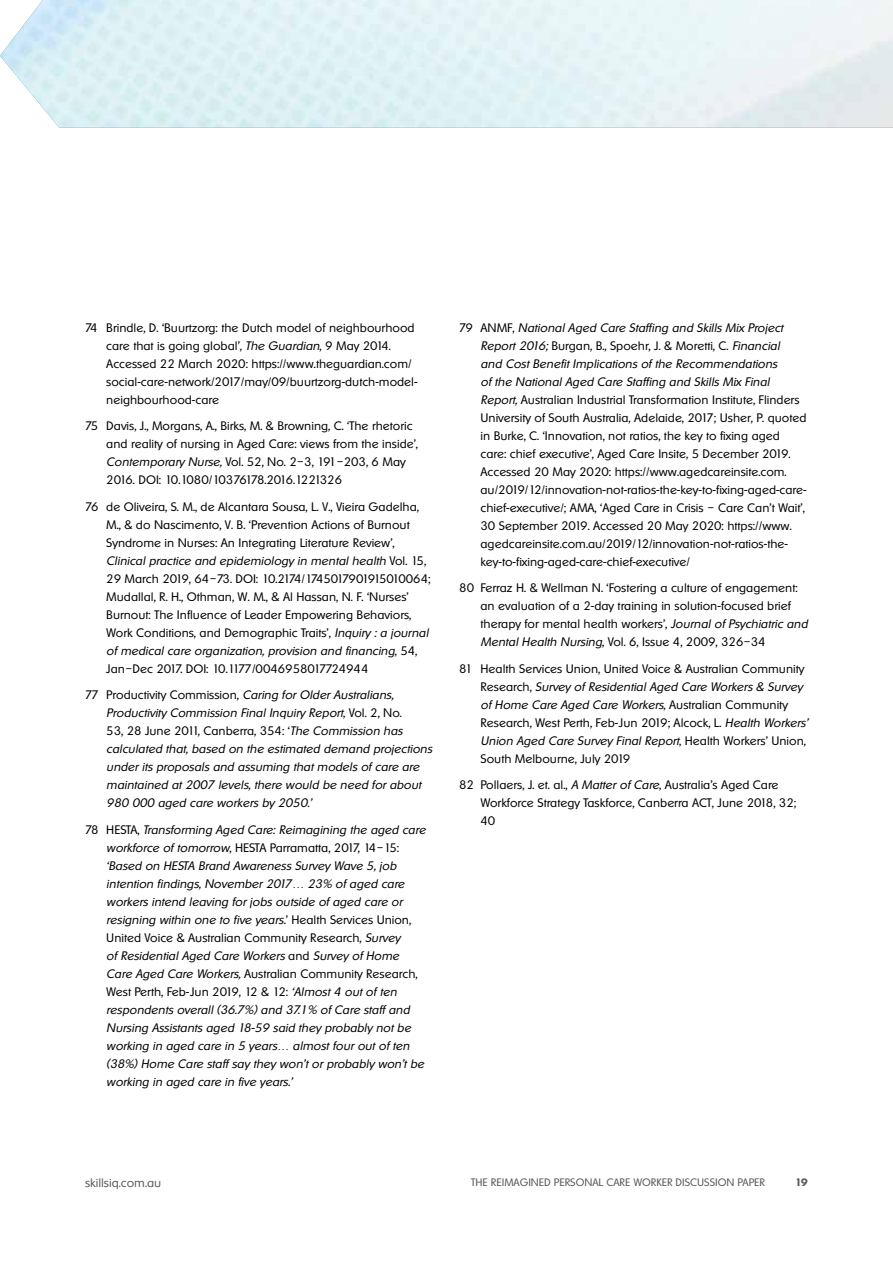
<style>
.page{position:relative;width:893px;height:1263px;background:#fff}
.page>*{position:absolute;margin:0;border:0;box-sizing:border-box;transform-origin:0 0}
.t1{font:300 12px/18px "Ornitons Serial";color:#000}
.t2{font:italic 300 12px/18px "Ornitons Serial";color:#000}
.t3{font:300 12px "Ornitons Serial";color:#58595b}
.t4{font:300 10.5px "Ornitons Serial";color:#58595b}
.t5{font:700 10.5px "Ornitons Serial";color:#58595b}
.s1{font-style:italic}
.s2{font-style:normal}
</style>
<div class="page">
<p class="t1" style="left:106px;top:318px;width:313px;text-indent:-21px">74 Brindle, D. ‘Buurtzorg: the Dutch model of neighbourhood care that is going global’, <span class="s1">The Guardian</span>, 9 May 2014.<br>Accessed 22 March 2020: https://www.theguardian.com/ social-care-network/2017/may/09/buurtzorg-dutch-model&shy;neighbourhood-care</p>
<p class="t1" style="left:106px;top:417px;width:313px;text-indent:-21px">75 Davis, J., Morgans, A., Birks, M. &amp; Browning, C. ‘The rhetoric and reality of nursing in Aged Care: views from the inside’, <span class="s1">Contemporary Nurse,</span> Vol. 52, No. 2–3, 191–203, 6 May 2016. DOI: 10.1080/10376178.2016.1221326</p>
<p class="t1" style="left:106px;top:497px;width:326px;text-indent:-21px">76 de Oliveira, S. M., de Alcantara Sousa, L. V., Vieira Gadelha, M., &amp; do Nascimento, V. B. ‘Prevention Actions of Burnout Syndrome in Nurses: An Integrating Literature Review’, <span class="s1">Clinical practice and epidemiology in mental health</span> Vo l . 15 , 29 March 2019, 64–73. DOI: 10.2174/1745017901915010064; Mudallal, R. H., Othman, W. M., &amp; Al Hassan, N. F. ‘Nurses’ Burnout: The Influence of Leader Empowering Behaviors, Work Conditions, and Demographic Traits’, <span class="s1">Inquiry : a journal of medical care organization, provision and financing</span>, 5 4 , Jan–Dec 2017. DOI: 10.1177/0046958017724944</p>
<p class="t2" style="left:106px;top:686px;width:330px;text-indent:-21px"><span class="s2">77 Productivity Commission,</span> Caring for Older Australians, Productivity Commission Final Inquiry Report<span class="s2">, Vo l . 2 , N o .<br>53, 28 June 2011, Canberra, 354: ‘</span>The Commission has calculated that, based on the estimated demand projections under its proposals and assuming that models of care are maintained at 2007 levels, there would be need for about 980 000 aged care workers by 2050.’</p>
<p class="t2" style="left:106px;top:820px;width:323px;text-indent:-21px"><span class="s2">78 H E STA,</span> Transforming Aged Care: Reimagining the aged care workforce of tomorrow<span class="s2">, HESTA Parramatta, 2017, 14–15: </span>‘Based on HESTA Brand Awareness Survey Wave 5, job intention findings, November 2017… 23% of aged care workers intend leaving for jobs outside of aged care or resigning within one to five years.<span class="s2">’ H e a l t h S e rvi c es U n i o n , United Voice &amp; Australian Community Research,</span> Survey<br>of Residential Aged Care Workers <span class="s2">a n d</span> Survey of Home Care Aged Care Workers, <span class="s2">Australian Community Research, West Perth, Feb-Jun 2019, 12 &amp; 12:</span> ‘Almost 4 out of ten respondents overall (36.7%) and 37.1% of Care staff and Nursing Assistants aged 18-59 said they probably not be working in aged care in 5 years… almost four out of ten (38%) Home Care staff say they won’t or probably won’t be working in aged care in five years.’</p>
<p class="t1" style="left:480px;top:318px;width:328px;text-indent:-21px">79 A N M F, <span class="s1">National Aged Care Staffing and Skills Mix Project Report 2016;</span> Burgan, B., Spoehr, J. &amp; Moretti, C. <span class="s1">Financial and Cost Benefit Implications of the Recommendations<br>of the National Aged Care Staffing and Skills Mix Final Report,</span> Australian Industrial Transformation Institute, Flinders University of South Australia, Adelaide, 2017; Usher, P. quoted in Burke, C. ‘Innovation, not ratios, the key to fixing aged care: chief executive’, Aged Care Insite, 5 December 2019.<br>Accessed 20 May 2020: https://www.agedcareinsite.com. au/2019/12/innovation-not-ratios-the-key-to-fixing-aged-care&shy;chief-executive/; AMA, ‘Aged Care in Crisis – Care Can’t Wait’, 30 September 2019. Accessed 20 May 2020: https://www. agedcareinsite.com.au/2019/12/innovation-not-ratios-the&shy;key-to-fixing-aged-care-chief-executive/</p>
<p class="t1" style="left:480px;top:579px;width:331px;text-indent:-21px">80 Ferraz H. &amp; Wellman N. ‘Fostering a culture of engagement: an evaluation of a 2-day training in solution-focused brief therapy for mental health workers’, <span class="s1">Journal of Psychiatric and Mental Health Nursing</span>, Vol. 6, Issue 4, 2009, 326–34</p>
<p class="t1" style="left:480px;top:659px;width:331px;text-indent:-21px">81 Health Services Union, United Voice &amp; Australian Community R e s e a r c h , <span class="s1">Survey of Residential Aged Care Workers &amp; Survey of Home Care Aged Care Workers</span>, A u st ra l i a n C o m m u n i ty Research, West Perth, Feb-Jun 2019; Alcock, L. <span class="s1">Health Workers’ Union Aged Care Survey Final Report</span>, H e a l t h Wo r ke rs ’ U n i o n , South Melbourne, July 2019</p>
<p class="t1" style="left:480px;top:776px;width:317px;text-indent:-21px">82 Pollaers, J. et. al., <span class="s1">A Matter of Care</span>, Australia’s Aged Care<br>Workforce Strategy Taskforce, Canberra ACT, June 2018, 32;<br>40</p>
<p class="t3" style="left:85px;top:1175px;width:78px">skillsiq.com.au</p>
<p class="t4" style="left:471px;top:1176px;width:295px">THE REIMAGINED PERSONAL CARE WORKER DISCUSSION PAPER</p>
<p class="t5" style="left:795px;top:1175px;width:14px">19</p>
</div>
